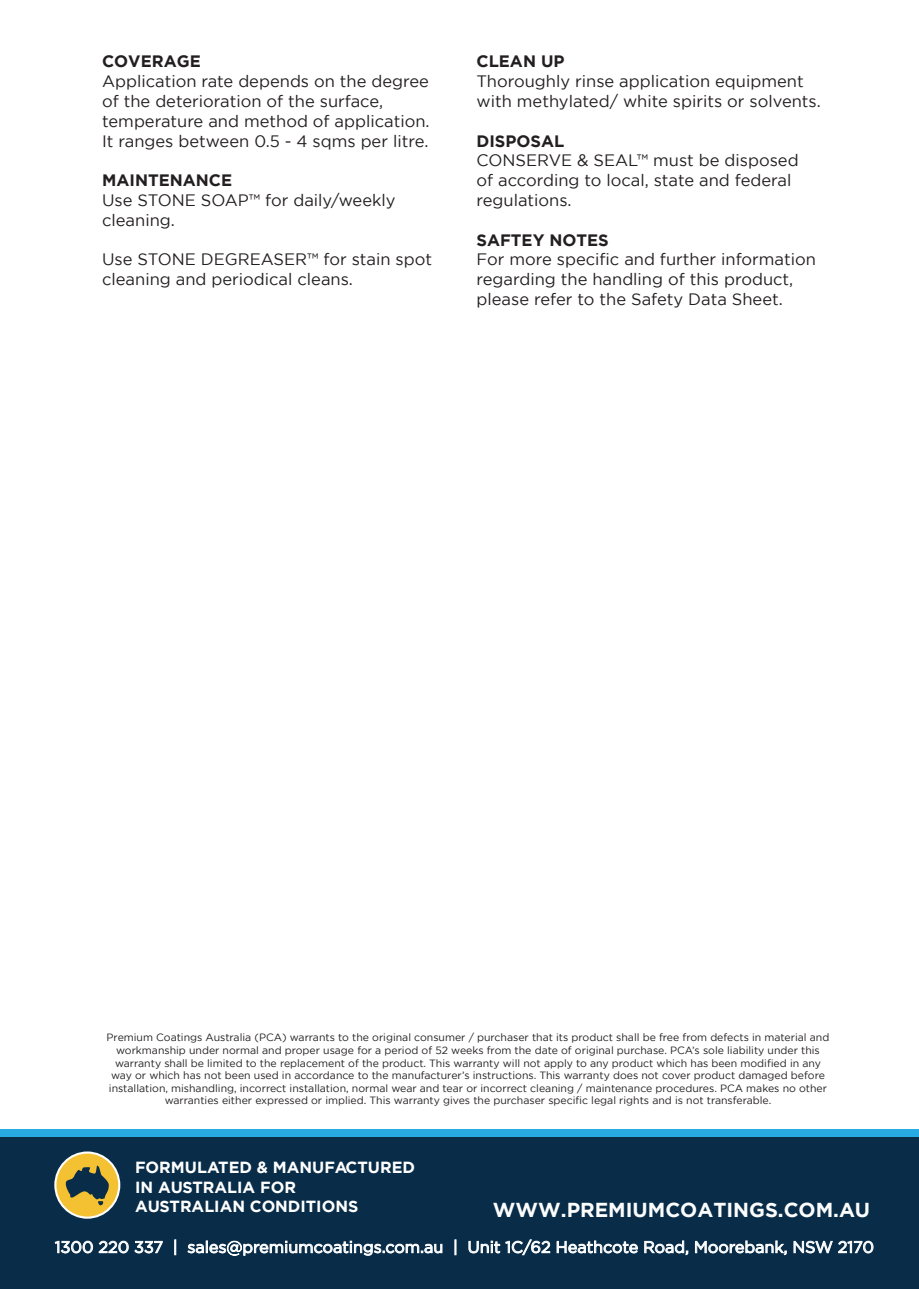
<style>
.page{position:relative;width:919px;height:1289px;background:#fff}
.page>*{position:absolute;margin:0;border:0;box-sizing:border-box;transform-origin:0 0}
.t1{font:700 20.1px "Gotham";color:#fcfdfc}
.t2{font:16.5px/19.8px "Gotham";color:#231f20}
.t3{font:700 16.5px "Gotham";color:#231f20}
.t4{font:16.05px "Gotham";color:#fff}
.t5{font:700 16.05px/19.4px "Gotham";color:#fff}
.t6{font:10.5px/12.6px "Gotham";color:#231f20;text-align:center}
</style>
<div class="page">
<div style="left:0;top:1132px;width:918px;height:156px;background:#092d49"></div>
<div style="left:0;top:1128px;width:918px;height:8px;background:#28aae2"></div>
<svg style="left:54px;top:1151px;width:66px;height:67px"></svg>
<h2 class="t3" style="left:102px;top:52px;width:100px">COVERAGE</h2>
<h2 class="t2" style="left:102px;top:71px;width:329px">Application rate depends on the degree of the deterioration of the surface, temperature and method of application.<br>It ranges between 0.5 - 4 sqms per litre.</h2>
<h2 class="t3" style="left:102px;top:171px;width:132px">MAINTENANCE</h2>
<h2 class="t2" style="left:102px;top:190px;width:295px">Use STONE SOAP™ for daily/weekly cleaning.</h2>
<h2 class="t2" style="left:102px;top:249px;width:331px">Use STONE DEGREASER™ for stain spot cleaning and periodical cleans.</h2>
<h2 class="t3" style="left:476px;top:52px;width:89px">CLEAN UP</h2>
<h2 class="t2" style="left:476px;top:71px;width:346px">Thoroughly rinse application equipment with methylated/ white spirits or solvents.</h2>
<h2 class="t3" style="left:476px;top:131px;width:89px">DISPOSAL</h2>
<h2 class="t2" style="left:476px;top:150px;width:323px">CONSERVE &amp; SEAL™ must be disposed of according to local, state and federal regulations.</h2>
<h2 class="t3" style="left:476px;top:230px;width:134px">SAFTEY NOTES</h2>
<h2 class="t2" style="left:476px;top:249px;width:341px">For more specific and further information regarding the handling of this product, please refer to the Safety Data Sheet.</h2>
<p class="t6" style="left:107px;top:1031px;width:724px">Premium Coatings Australia (PCA) warrants to the original consumer / purchaser that its product shall be free from defects in material and workmanship under normal and proper usage for a period of 52 weeks from the date of original purchase. PCA’s sole liability under this warranty shall be limited to the replacement of the product. This warranty will not apply to any product which has been modified in any way or which has not been used in accordance to the manufacturer’s instructions. This warranty does not cover product damaged before installation, mishandling, incorrect installation, normal wear and tear or incorrect cleaning / maintenance procedures. PCA makes no other warranties either expressed or implied. This warranty gives the purchaser specific legal rights and is not transferable.</p>
<h3 class="t5" style="left:135px;top:1157px;width:281px">FORMULATED &amp; MANUFACTURED<br>IN AUSTRALIA FOR<br>AUSTRALIAN CONDITIONS</h3>
<h1 class="t1" style="left:493px;top:1198px;width:379px">WWW.PREMIUMCOATINGS.COM.AU</h1>
<h3 class="t4" style="left:55px;top:1238px;width:820px">1300 220 337 | sales@premiumcoatings.com.au | Unit 1C/62 Heathcote Road, Moorebank, NSW 2170</h3>
</div>
